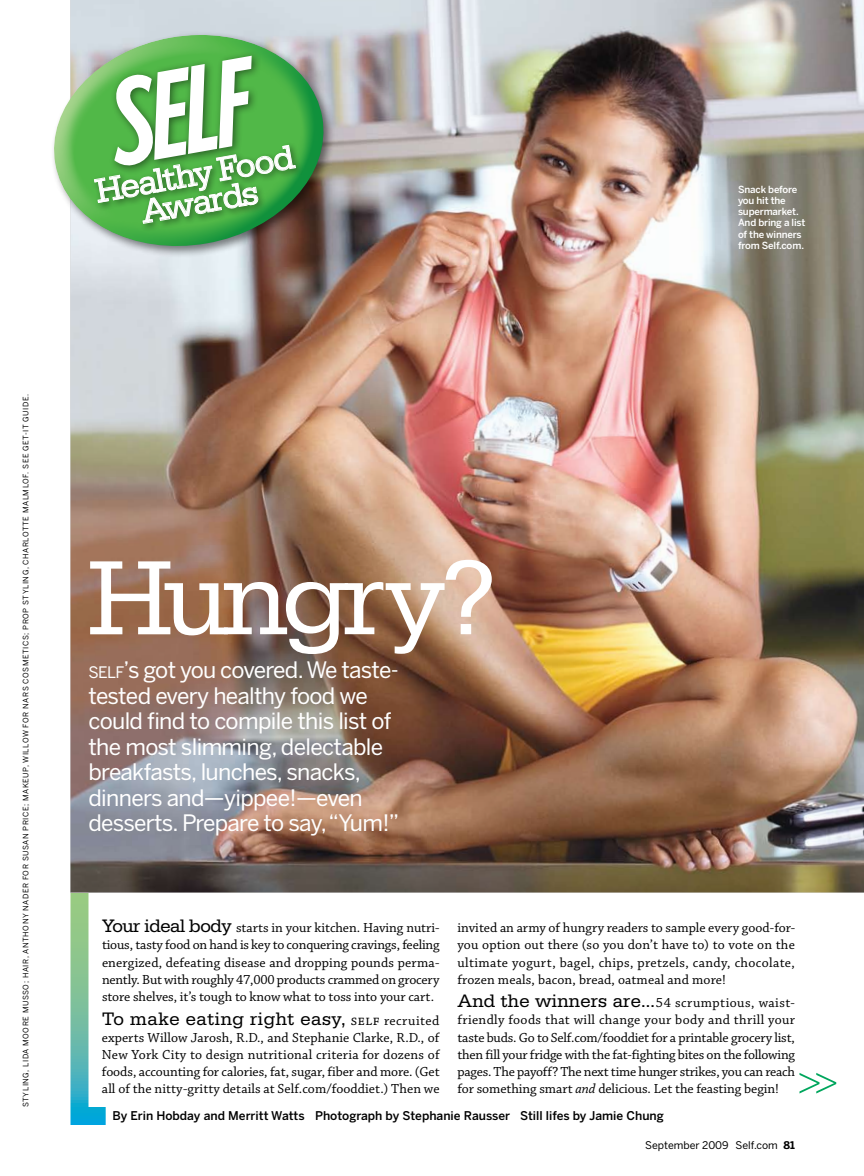
<style>
.page{position:relative;width:864px;height:1176px;background:#fff}
.page>*{position:absolute;margin:0;border:0;box-sizing:border-box;transform-origin:0 0}
.t1{font:109.5px "Serifa Rmn";letter-spacing:-.055em;color:#fff}
.t2{font:34.65px/28.5px "Serifa Rmn";color:#fff;text-align:center}
.t3{font:22.5px/25.5px "Benton Sans";letter-spacing:-.04em;color:#fff}
.t4{font:18.75px "Serifa Rmn";letter-spacing:.03em;color:#000}
.t5{font:13.8px/17.2px "Chaparral Pro";letter-spacing:-.005em;color:#000;text-align:justify}
.t6{font:500 12px "Benton Sans";color:#000}
.t7{font:10.5px "Benton Sans";color:#000}
.t8{font:500 9.75px/11.2px "Benton Sans";letter-spacing:-.015em;color:#fff}
.t9{font:7.5px "Benton Sans";letter-spacing:.075em;color:#000}
.s1{font-size:15.75px}
.s2{font-family:"Serifa Rmn";font-size:18.75px}
.s3{font-family:"Chaparral Pro";font-size:14.7px}
.s4{font-family:"Chaparral Pro";font-size:13.8px}
.s5{font-style:italic}
.s6{font-weight:700}
</style>
<div class="page">
<svg style="left:70px;top:892px;width:54px;height:233px"></svg>
<img style="left:70px;top:0;width:794px;height:892px">
<svg style="left:53px;top:104px;width:14px;height:96px"></svg>
<svg style="left:67px;top:16px;width:276px;height:248px;background:#9bb49c"></svg>
<div style="left:90px;top:141px;width:214px;height:90px;background:#000;opacity:.5"></div>
<div style="left:108px;top:50px;width:153px;height:125px;background:#000;opacity:.5"></div>
<svg style="left:94px;top:55px;width:202px;height:169px"></svg>
<svg style="left:800px;top:1073px;width:36px;height:21px"></svg>
<p class="t9" style="left:21px;top:1107px;width:714px;rotate:-90deg">styling, lida moore musso; hair, Anthony Nader for Susan Price; makeup, Willow for Nars Cosmetics; prop styling, Charlotte Malmlof. see get-it guide.</p>
<h2 class="t2" style="left:93px;top:180px;width:203px;rotate:-10deg">Healthy Food<br>Awards</h2>
<h1 class="t1" style="left:87px;top:525px;width:411px">Hungry?</h1>
<h3 class="t3" style="left:88px;top:657px;width:312px"><span class="s1">self</span>’s got you covered. We taste&shy;tested every healthy food we could find to compile this list of the most slimming, delectable breakfasts, lunches, snacks, dinners and—yippee!—even desserts. Prepare to say, “Yum!”</h3>
<p class="t8" style="left:738px;top:183px;width:69px">Snack before you hit the supermarket.<br>And bring a list of the winners from Self.com.</p>
<p class="t5" style="left:102px;top:920px;width:339px"><span class="s2">Your ideal body</span> starts in your kitchen. Having nutri&shy;tious, tasty food on hand is key to conquering cravings, feeling energized, defeating disease and dropping pounds perma&shy;nently. But with roughly 47,000 products crammed on grocery store shelves, it’s tough to know what to toss into your cart.</p>
<h3 class="t4" style="left:102px;top:1006px;width:339px">To make eating right easy, <span class="s3">self</span> <span class="s4">recruited</span></h3>
<p class="t5" style="left:102px;top:1029px;width:340px">experts Willow Jarosh, R.D., and Stephanie Clarke, R.D., of New York City to design nutritional criteria for dozens of foods, accounting for calories, fat, sugar, fiber and more. (Get all of the nitty-gritty details at Self.com/fooddiet.) Then we</p>
<p class="t5" style="left:458px;top:920px;width:339px">invited an army of hungry readers to sample every good-for&shy;you option out there (so you don’t have to) to vote on the ultimate yogurt, bagel, chips, pretzels, candy, chocolate, frozen meals, bacon, bread, oatmeal and more!</p>
<p class="t5" style="left:457px;top:995px;width:339px"><span class="s2">And the winners are…</span>54 scrumptious, waist&shy;friendly foods that will change your body and thrill your taste buds. Go to Self.com/fooddiet for a printable grocery list, then fill your fridge with the fat-fighting bites on the following pages. The payoff? The next time hunger strikes, you can reach for something smart <span class="s5">and</span> delicious. Let the feasting begin!</p>
<p class="t6" style="left:112px;top:1109px;width:553px">By Erin Hobday and Merritt Watts Photograph by Stephanie Rausser Still lifes by Jamie Chung</p>
<p class="t7" style="left:645px;top:1139px;width:151px">September 2009 Self.com <span class="s6">81</span></p>
</div>
